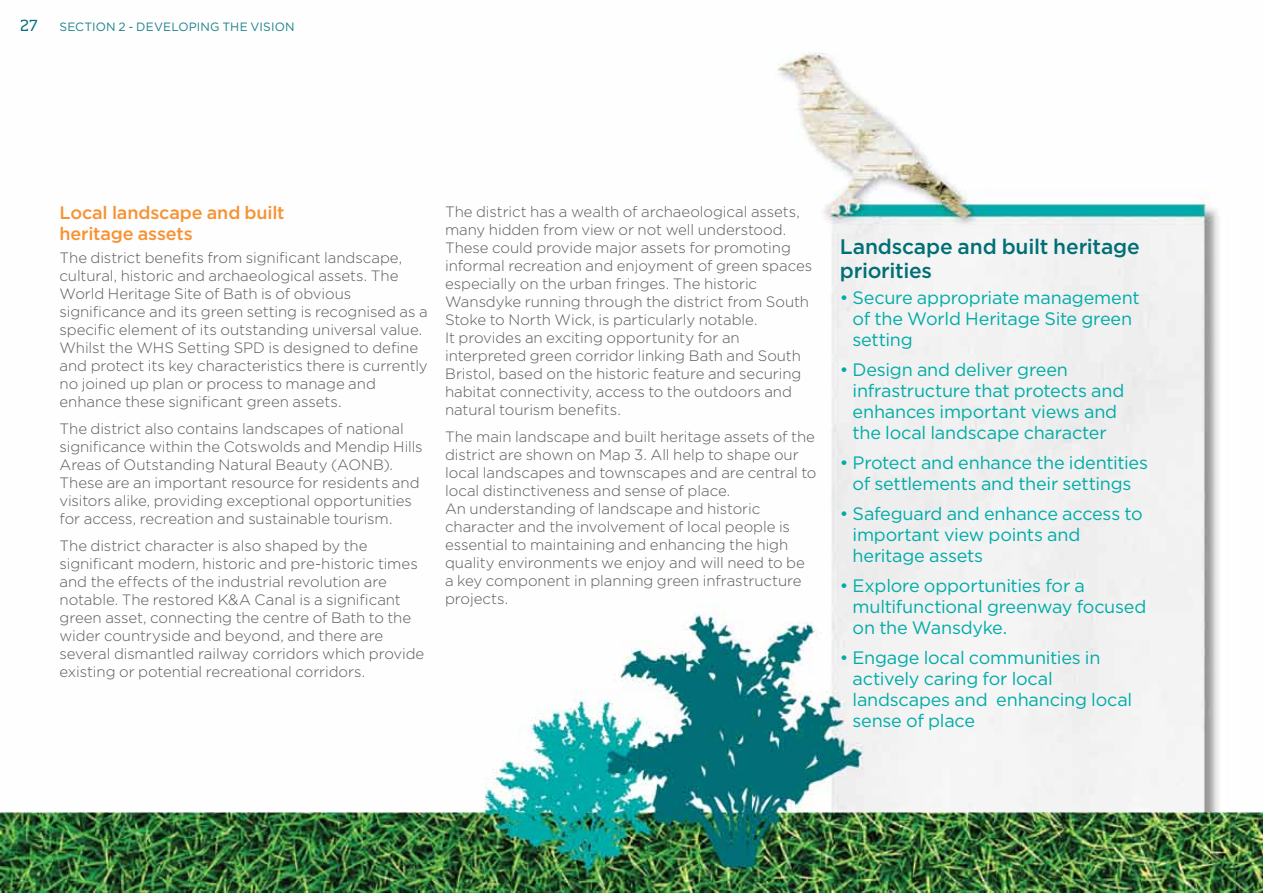
<style>
.page{position:relative;width:1263px;height:893px;background:#fff}
.page>*{position:absolute;margin:0;border:0;box-sizing:border-box;transform-origin:0 0}
.t1{font:500 21px/24px "Gotham";letter-spacing:-.01em;color:#006f76}
.t2{font:18px/21px "Gotham";letter-spacing:-.01em;color:#00aca8}
.t3{font:500 18px/21px "Gotham";letter-spacing:-.01em;color:#f79233}
.t4{font:300 15px/18px "Gotham";letter-spacing:-.005em;color:#58595b}
.t5{font:15px "Soho Pro";color:#006f76}
.t6{font:12px "Gotham";letter-spacing:.015em;color:#1d8189}
</style>
<div class="page">
<img style="left:1px;top:52px;width:1262px;height:841px">
<img style="left:0;top:0;width:1px;height:893px">
<p class="t5" style="left:20px;top:16px;width:19px">27</p>
<p class="t6" style="left:60px;top:20px;width:236px">section 2 - developing the vision</p>
<p class="t3" style="left:60px;top:202px;width:227px">Local landscape and built heritage assets</p>
<p class="t4" style="left:60px;top:249px;width:370px">The district benefits from significant landscape, cultural, historic and archaeological assets. The World Heritage Site of Bath is of obvious significance and its green setting is recognised as a specific element of its outstanding universal value.<br>Whilst the WHS Setting SPD is designed to define and protect its key characteristics there is currently no joined up plan or process to manage and enhance these significant green assets.</p>
<p class="t4" style="left:60px;top:420px;width:365px">The district also contains landscapes of national significance within the Cotswolds and Mendip Hills Areas of Outstanding Natural Beauty (AONB).<br>These are an important resource for residents and visitors alike, providing exceptional opportunities for access, recreation and sustainable tourism.</p>
<p class="t4" style="left:60px;top:537px;width:366px">The district character is also shaped by the significant modern, historic and pre-historic times and the effects of the industrial revolution are notable. The restored K&amp;A Canal is a significant green asset, connecting the centre of Bath to the wider countryside and beyond, and there are several dismantled railway corridors which provide existing or potential recreational corridors.</p>
<p class="t4" style="left:445px;top:202px;width:369px">The district has a wealth of archaeological assets, many hidden from view or not well understood.<br>These could provide major assets for promoting informal recreation and enjoyment of green spaces especially on the urban fringes. The historic Wansdyke running through the district from South Stoke to North Wick, is particularly notable.<br>It provides an exciting opportunity for an interpreted green corridor linking Bath and South Bristol, based on the historic feature and securing habitat connectivity, access to the outdoors and natural tourism benefits.</p>
<p class="t4" style="left:445px;top:427px;width:373px">The main landscape and built heritage assets of the district are shown on Map 3. All help to shape our local landscapes and townscapes and are central to local distinctiveness and sense of place.<br>An understanding of landscape and historic character and the involvement of local people is essential to maintaining and enhancing the high quality environments we enjoy and will need to be a key component in planning green infrastructure projects.</p>
<h1 class="t1" style="left:840px;top:234px;width:301px">Landscape and built heritage priorities</h1>
<p class="t2" style="left:853px;top:287px;width:289px;text-indent:-13px">• Secure appropriate management of the World H eritage Site green setting</p>
<p class="t2" style="left:852px;top:359px;width:273px;text-indent:-13px">• Design and deliver green infrastructure that protects and enhances important views and the local landscape character</p>
<p class="t2" style="left:840px;top:452px;width:310px;text-align:center">• Protect and enhance the identities of settlements and their settings</p>
<p class="t2" style="left:852px;top:503px;width:292px;text-indent:-13px">• Safeguard and enhance access to important view points and heritage assets</p>
<p class="t2" style="left:852px;top:575px;width:295px;text-indent:-13px">• Explore opportunities for a multifunctional greenway focused on the Wansdyke.</p>
<p class="t2" style="left:852px;top:647px;width:281px;text-indent:-13px">• Engage local communities in actively caring for local landscapes and enhancing local sense of place</p>
</div>
